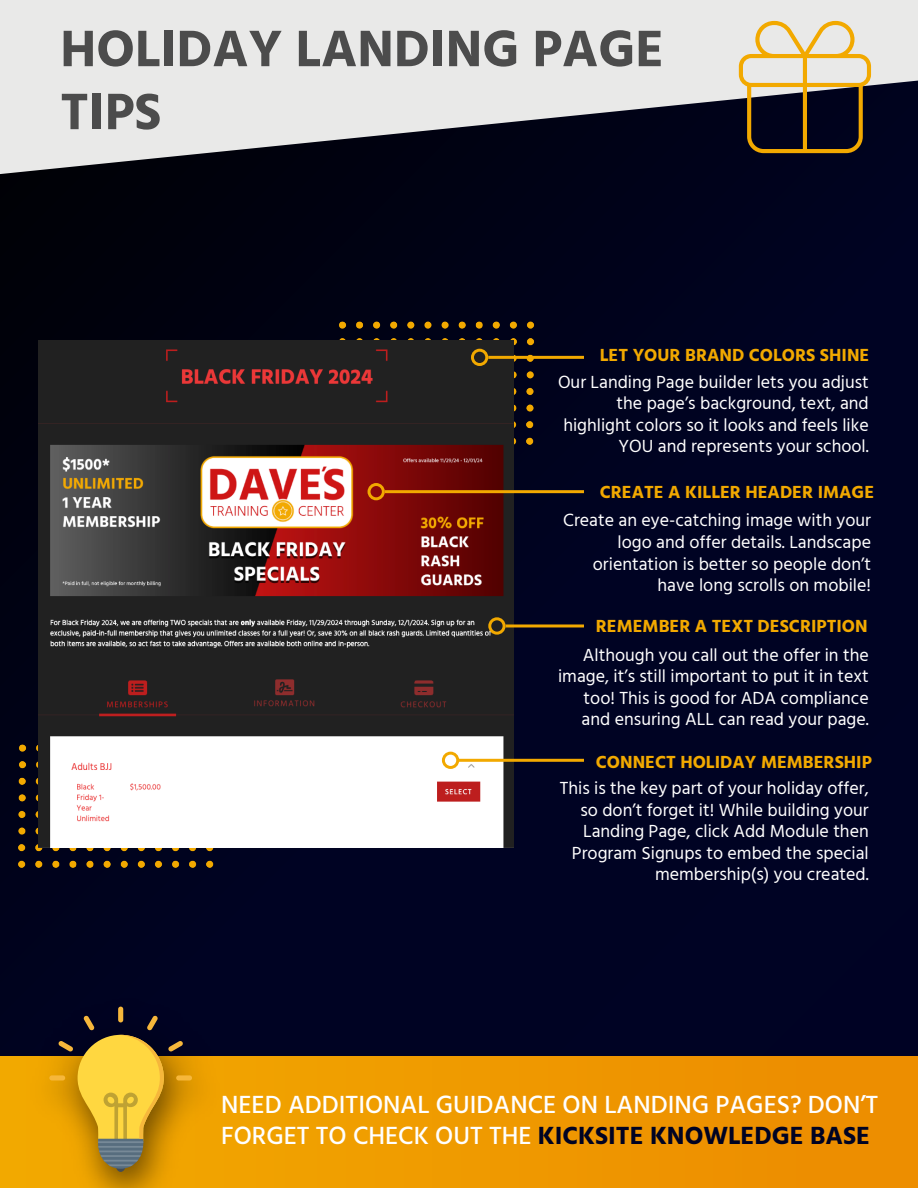
<style>
.page{position:relative;width:918px;height:1188px;background:#fff}
.page>*{position:absolute;margin:0;border:0;box-sizing:border-box;transform-origin:0 0}
.t1{font:700 52.5px/63px "Hind Vadodara";color:#4c4c4c}
.t2{font:500 25.5px/30.6px "Hind Vadodara";color:#fff}
.t3{font:18px/21.6px "Hind Vadodara";color:#fff;text-align:right}
.t4{font:700 18px "Hind Vadodara";color:#f2a900}
.s1{font-weight:700;color:#000323}
</style>
<div class="page">
<div style="left:0;top:0;width:918px;height:1188px;background:linear-gradient(to right,#000212,#000327)"></div>
<svg style="left:0;top:0;width:918px;height:174px;background:#afb0b4"></svg>
<div style="left:0;top:1056px;width:918px;height:132px;background:#ef9700"></div>
<svg style="left:739px;top:21px;width:132px;height:132px;background:#8e816b"></svg>
<img style="left:14px;top:980px;width:224px;height:208px">
<div style="left:116px;top:1160px;width:9px;height:12px;background:#454c53;border-radius:50%"></div>
<svg style="left:49px;top:1007px;width:143px;height:162px"></svg>
<img style="left:334px;top:280px;width:204px;height:205px">
<img style="left:14px;top:703px;width:205px;height:205px">
<img style="left:39px;top:341px;width:474px;height:506px">
<svg style="left:471px;top:349px;width:17px;height:17px"></svg>
<svg style="left:368px;top:483px;width:17px;height:17px"></svg>
<svg style="left:488px;top:617px;width:18px;height:18px"></svg>
<svg style="left:442px;top:752px;width:17px;height:17px"></svg>
<hr style="left:488px;top:356px;width:96px;height:3px;background:#f2a900">
<hr style="left:385px;top:490px;width:199px;height:3px;background:#f2a900">
<hr style="left:506px;top:624px;width:78px;height:3px;background:#f2a900">
<hr style="left:458px;top:759px;width:126px;height:3px;background:#f2a900">
<h1 class="t1" style="left:60px;top:15px;width:605px">HOLIDAY LANDING PAGE<br>TIPS</h1>
<p class="t4" style="left:600px;top:341px;width:271px">LET YOUR BRAND COLORS SHINE</p>
<p class="t3" style="left:558px;top:371px;width:312px">Our Landing Page builder lets you adjust the page’s background, text, and highlight colors so it looks and feels like YOU and represents your school.</p>
<p class="t4" style="left:600px;top:478px;width:276px">CREATE A KILLER HEADER IMAGE</p>
<p class="t3" style="left:563px;top:510px;width:309px">Create an eye-catching image with your logo and offer details. Landscape orientation is better so people don’t have long scrolls on mobile!</p>
<p class="t4" style="left:596px;top:611px;width:273px">REMEMBER A TEXT DESCRIPTION</p>
<p class="t3" style="left:558px;top:644px;width:312px">Although you call out the offer in the image, it’s still important to put it in text too! This is good for ADA compliance and ensuring ALL can read your page.</p>
<p class="t4" style="left:596px;top:748px;width:278px">CONNECT HOLIDAY MEMBERSHIP</p>
<p class="t3" style="left:560px;top:777px;width:311px">This is the key part of your holiday offer, so don’t forget it! While building your Landing Page, click Add Module then Program Signups to embed the special membership(s) you created.</p>
<h2 class="t2" style="left:221px;top:1089px;width:659px">NEED ADDITIONAL GUIDANCE ON LANDING PAGES? DON’T<br>FORGET TO CHECK OUT THE <span class="s1">KICKSITE KNOWLEDGE BASE</span></h2>
</div>
